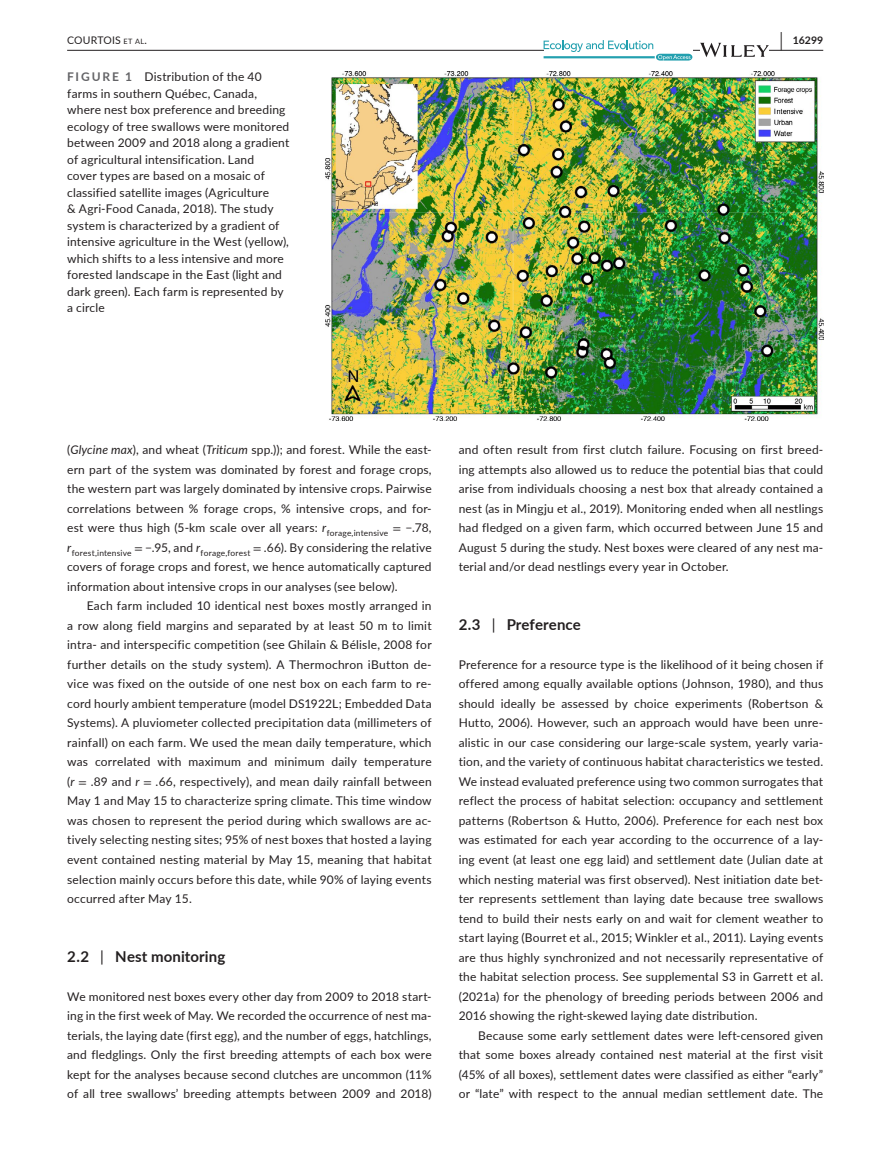
<style>
.page{position:relative;width:893px;height:1174px;background:#fff}
.page>*{position:absolute;margin:0;border:0;box-sizing:border-box;transform-origin:0 0}
.t1{font:700 19.5px "Lato";color:#231f20;scale:.48 1}
.t2{font:700 15px "Lato";letter-spacing:.005em;color:#231f20}
.t3{font:12px/19.5px "Lato";letter-spacing:.015em;color:#231f20;text-align:justify}
.t4{font:10.5px "Lato";letter-spacing:.015em;color:#231f20}
.t5{font:700 10.5px "Lato";color:#231f20}
.s1{font-size:7.35px}
.s2{font-weight:700;color:#636366}
.s3{font-style:italic}
.s4{font-family:"STIX"}
.s5{font-weight:400}
</style>
<div class="page">
<hr style="left:67px;top:50px;width:756px;height:1px;background:#231f20">
<svg style="left:544px;top:40px;width:148px;height:21px"></svg>
<svg style="left:700px;top:43px;width:69px;height:14px"></svg>
<img style="left:326px;top:72px;width:497px;height:348px">
<h1 class="t1" style="left:780px;top:25px;width:7px">|</h1>
<p class="t4" style="left:67px;top:33px;width:81px">COURTOIS <span class="s1">et al</span>.</p>
<p class="t5" style="left:793px;top:33px;width:32px">16299</p>
<p class="t3" style="left:67px;top:68px;width:224px;line-height:16.5px;text-align:left"><span class="s2">FIGURE 1</span> Distribution of the 40 farms in southern Québec, Canada, where nest box preference and breeding ecology of tree swallows were monitored between 2009 and 2018 along a gradient of agricultural intensification. Land<br>cover types are based on a mosaic of classified satellite images (Agriculture<br>&amp; Agri-Food Canada, 2018). The study system is characterized by a gradient of intensive agriculture in the West (yellow), which shifts to a less intensive and more forested landscape in the East (light and dark green). Each farm is represented by a circle</p>
<p class="t3" style="left:67px;top:440px;width:366px">(<span class="s3">Glycine max</span>), and wheat (<span class="s3">Triticum</span> spp.)); and forest. While the east&shy;ern part of the system was dominated by forest and forage crops, the western part was largely dominated by intensive crops. Pairwise correlations between % forage crops, % intensive crops, and for&shy;est were thus high (5-km scale over all years: <span class="s3">r</span><sub>forage,intensive</sub> <span class="s4">=</span> −.78, <span class="s3">r</span><sub>forest,intensive</sub> <span class="s4">=</span> −.95, and <span class="s3">r</span><sub>forage,forest</sub> <span class="s4">=</span> .66). By considering the relative covers of forage crops and forest, we hence automatically captured information about intensive crops in our analyses (see below).</p>
<p class="t3" style="left:67px;top:596px;width:366px;text-indent:20px">Each farm included 10 identical nest boxes mostly arranged in a row along field margins and separated by at least 50 m to limit intra- and interspecific competition (see Ghilain &amp; Bélisle, 2008 for further details on the study system). A Thermochron iButton de&shy;vice was fixed on the outside of one nest box on each farm to re&shy;cord hourly ambient temperature (model DS1922L; Embedded Data Systems). A pluviometer collected precipitation data (millimeters of rainfall) on each farm. We used the mean daily temperature, which was correlated with maximum and minimum daily temperature (<span class="s3">r</span> <span class="s4">=</span> .89 and <span class="s3">r</span> <span class="s4">=</span> .66, respectively), and mean daily rainfall between May 1 and May 15 to characterize spring climate. This time window was chosen to represent the period during which swallows are ac&shy;tively selecting nesting sites; 95% of nest boxes that hosted a laying event contained nesting material by May 15, meaning that habitat selection mainly occurs before this date, while 90% of laying events occurred after May 15.</p>
<p class="t2" style="left:67px;top:945px;width:160px">2.2 <span class="s5">|</span> Nest monitoring</p>
<p class="t3" style="left:67px;top:986px;width:366px">We monitored nest boxes every other day from 2009 to 2018 start&shy;ing in the first week of May. We recorded the occurrence of nest ma&shy;terials, the laying date (first egg), and the number of eggs, hatchlings, and fledglings. Only the first breeding attempts of each box were kept for the analyses because second clutches are uncommon (11% of all tree swallows’ breeding attempts between 2009 and 2018)</p>
<p class="t3" style="left:459px;top:440px;width:366px">and often result from first clutch failure. Focusing on first breed&shy;ing attempts also allowed us to reduce the potential bias that could arise from individuals choosing a nest box that already contained a nest (as in Mingju et al., 2019). Monitoring ended when all nestlings had fledged on a given farm, which occurred between June 15 and August 5 during the study. Nest boxes were cleared of any nest ma&shy;terial and/or dead nestlings every year in October.</p>
<p class="t2" style="left:459px;top:613px;width:124px">2.3 <span class="s5">|</span> Preference</p>
<p class="t3" style="left:459px;top:654px;width:366px">Preference for a resource type is the likelihood of it being chosen if offered among equally available options (Johnson, 1980), and thus should ideally be assessed by choice experiments (Robertson &amp; Hutto, 2006). However, such an approach would have been unre&shy;alistic in our case considering our large-scale system, yearly varia&shy;tion, and the variety of continuous habitat characteristics we tested.<br>We instead evaluated preference using two common surrogates that reflect the process of habitat selection: occupancy and settlement patterns (Robertson &amp; Hutto, 2006). Preference for each nest box was estimated for each year according to the occurrence of a lay&shy;ing event (at least one egg laid) and settlement date (Julian date at which nesting material was first observed). Nest initiation date bet&shy;ter represents settlement than laying date because tree swallows tend to build their nests early on and wait for clement weather to start laying (Bourret et al., 2015; Winkler et al., 2011). Laying events are thus highly synchronized and not necessarily representative of the habitat selection process. See supplemental S3 in Garrett et al. (2021a) for the phenology of breeding periods between 2006 and 2016 showing the right-skewed laying date distribution.</p>
<p class="t3" style="left:459px;top:1025px;width:366px;text-indent:20px">Because some early settlement dates were left-censored given that some boxes already contained nest material at the first visit (45% of all boxes), settlement dates were classified as either “early” or “late” with respect to the annual median settlement date. The</p>
</div>
